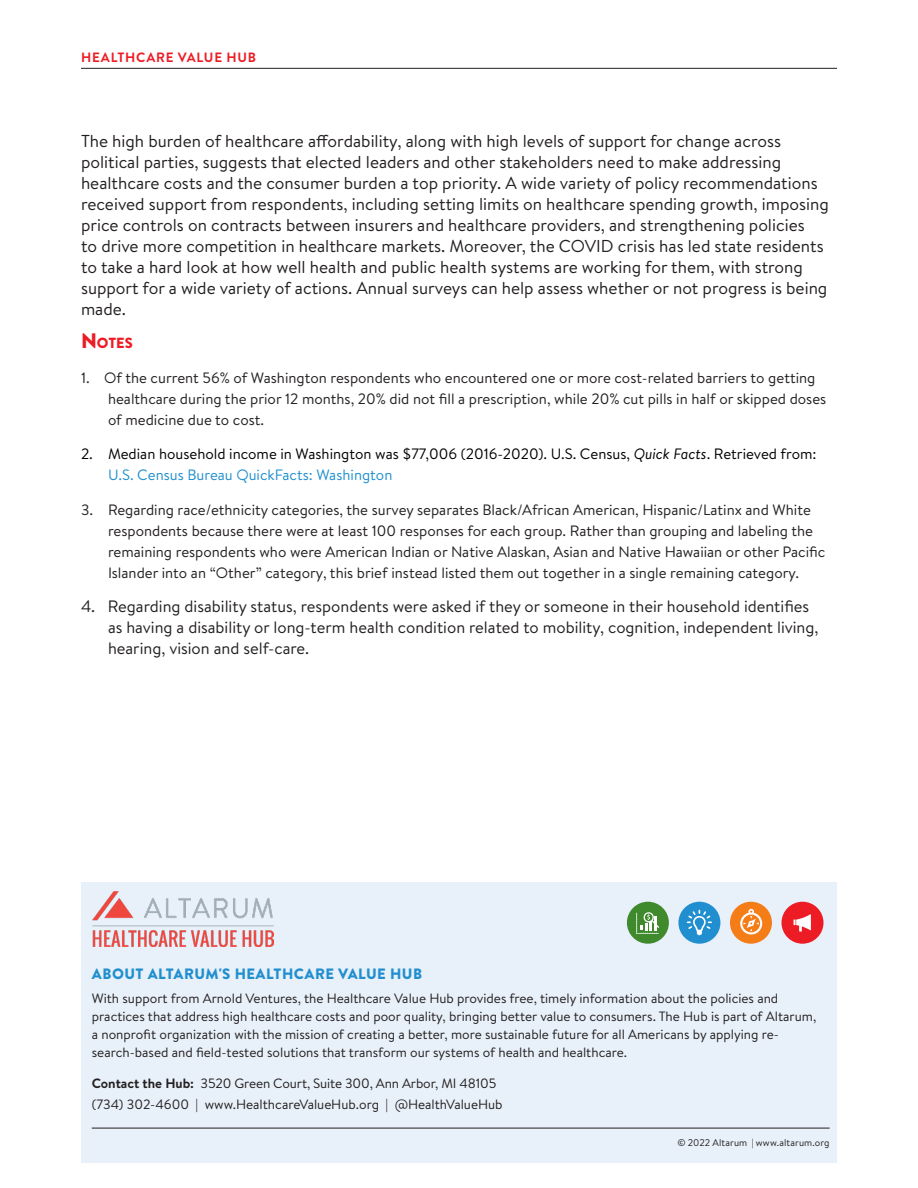
<style>
.page{position:relative;width:918px;height:1188px;background:#fff}
.page>*{position:absolute;margin:0;border:0;box-sizing:border-box;transform-origin:0 0}
.body{font:17.25px/21px "Brandon Text";color:#231f20}
.Notes{font:16.5px/21px "Brandon Text";color:#231f20}
.Notes-2{font:15px/21px "Brandon Text";color:#231f20}
.Notes-3{font:15px/21px "Brandon Text";color:#000}
.t1{font:900 15px "Brandon Text";letter-spacing:.03em;color:#218fcf}
.Sub_Head{font:900 14.7px "Brandon Text";color:#ed1c24}
.body-2{font:13.5px/18px "Brandon Text";color:#231f20}
.t2{font:700 13.5px "Brandon Text";letter-spacing:.06em;color:#ed1c24}
.t3{font:9.75px "Brandon Text";letter-spacing:.015em;color:#231f20}
.s1{font-size:21px}
.s2{font-style:italic}
.s3{color:#218fcf}
.s4{font-weight:700}
</style>
<div class="page">
<hr style="left:81px;top:68px;width:756px;height:1px;background:#231f20">
<div style="left:81px;top:882px;width:756px;height:281px;background:#e8f0f9"></div>
<hr style="left:92px;top:1128px;width:738px;height:1px;background:#231f20">
<div style="left:730px;top:902px;width:42px;height:42px;background:#f57d17;border-radius:50%"></div>
<svg style="left:740px;top:909px;width:22px;height:25px"></svg>
<div style="left:678px;top:902px;width:42px;height:42px;background:#218fcf;border-radius:50%"></div>
<svg style="left:687px;top:910px;width:25px;height:25px"></svg>
<div style="left:782px;top:902px;width:42px;height:42px;background:#ed1c24;border-radius:50%"></div>
<svg style="left:794px;top:914px;width:17px;height:18px"></svg>
<div style="left:627px;top:902px;width:42px;height:42px;background:#408a2e;border-radius:50%"></div>
<svg style="left:636px;top:912px;width:23px;height:22px"></svg>
<img style="left:93px;top:891px;width:180px;height:55px">
<p class="t2" style="left:81px;top:48px;width:177px">HEALTHCARE VALUE HUB</p>
<p class="body" style="left:81px;top:130px;width:749px">The high burden of healthcare affordability, along with high levels of support for change across political parties, suggests that elected leaders and other stakeholders need to make addressing healthcare costs and the consumer burden a top priority. A wide variety of policy recommendations received support from respondents, including setting limits on healthcare spending growth, imposing price controls on contracts between insurers and healthcare providers, and strengthening policies<br>to drive more competition in healthcare markets. Moreover, the COVID crisis has led state residents to take a hard look at how well health and public health systems are working for them, with strong support for a wide variety of actions. Annual surveys can help assess whether or not progress is being made.</p>
<p class="Sub_Head" style="left:81px;top:333px;width:53px"><span class="s1">N</span> OTES</p>
<p class="Notes-2" style="left:108px;top:366px;width:720px;text-indent:-27px">1. Of the current 56% of Washington respondents who encountered one or more cost-related barriers to getting healthcare during the prior 12 months, 20% did not fill a prescription, while 20% cut pills in half or skipped doses of medicine due to cost.</p>
<p class="Notes-3" style="left:108px;top:443px;width:710px;text-indent:-27px">2. Median household income in Washington was $77,006 (2016-2020). U.S. Census, <span class="s2">Quick Facts</span>. Retrieved from:<br><span class="s3">U.S. Census Bureau QuickFacts: Washington</span></p>
<p class="Notes-2" style="left:108px;top:498px;width:719px;text-indent:-27px">3. Regarding race/ethnicity categories, the survey separates Black/African American, Hispanic/Latinx and White respondents because there were at least 100 responses for each group. Rather than grouping and labeling the remaining respondents who were American Indian or Native Alaskan, Asian and Native Hawaiian or other Pacific Islander into an “Other” category, this brief instead listed them out together in a single remaining category.</p>
<p class="Notes" style="left:108px;top:595px;width:712px;text-indent:-27px">4. Regarding disability status, respondents were asked if they or someone in their household identifies as having a disability or long-term health condition related to mobility, cognition, independent living, hearing, vision and self-care.</p>
<p class="t1" style="left:92px;top:963px;width:332px">ABOUT ALTARUM'S HEALTHCARE VALUE HUB</p>
<p class="body-2" style="left:92px;top:989px;width:726px">With support from Arnold Ventures, the Healthcare Value Hub provides free, timely information about the policies and practices that address high healthcare costs and poor quality, bringing better value to consumers. The Hub is part of Altarum, a nonprofit organization with the mission of creating a better, more sustainable future for all Americans by applying re&shy;search-based and field-tested solutions that transform our systems of health and healthcare.</p>
<p class="body-2" style="left:92px;top:1073px;width:412px;line-height:21px"><span class="s4">Contact the Hub:</span> 3520 Green Court, Suite 300, Ann Arbor, MI 48105 (734) 302-4600 | www.HealthcareValueHub.org | @HealthValueHub</p>
<p class="t3" style="left:678px;top:1136px;width:154px">© 2022 Altarum | www.altarum.org</p>
</div>
